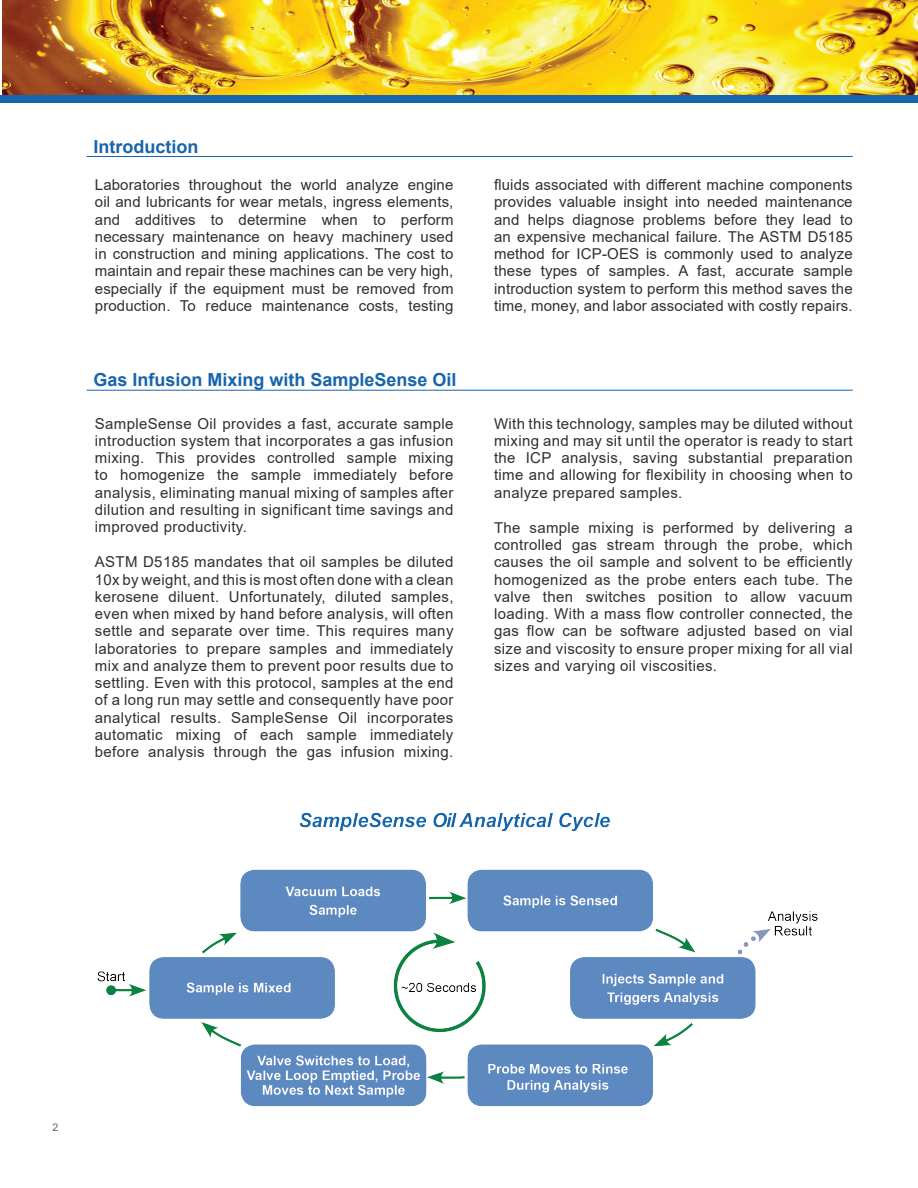
<style>
.page{position:relative;width:918px;height:1188px;background:#fff}
.page>*{position:absolute;margin:0;border:0;box-sizing:border-box;transform-origin:0 0}
.t1{font:700 18px "Arial";color:#1765ac}
.t2{font:15px/17.2px "Arial";letter-spacing:.025em;color:#312f30;text-align:justify}
.t3{font:10.5px "Arial";color:#636366}
</style>
<div class="page">
<img style="left:2px;top:0;width:916px;height:96px">
<hr style="left:87px;top:156px;width:766px;height:1px;background:#1765ac">
<hr style="left:87px;top:390px;width:766px;height:1px;background:#1765ac">
<img style="left:97px;top:812px;width:721px;height:295px">
<div style="left:0;top:96px;width:918px;height:7px;background:#1765ac"></div>
<p class="t1" style="left:93px;top:134px;width:106px">Introduction</p>
<p class="t2" style="left:95px;top:176px;width:360px">Laboratories throughout the world analyze engine oil and lubricants for wear metals, ingress elements, and additives to determine when to perform necessary maintenance on heavy machinery used in construction and mining applications. The cost to maintain and repair these machines can be very high, especially if the equipment must be removed from production. To reduce maintenance costs, testing</p>
<p class="t2" style="left:494px;top:176px;width:360px">fluids associated with different machine components provides valuable insight into needed maintenance and helps diagnose problems before they lead to an expensive mechanical failure. The ASTM D5185 method for ICP-OES is commonly used to analyze these types of samples. A fast, accurate sample introduction system to perform this method saves the time, money, and labor associated with costly repairs.</p>
<p class="t1" style="left:93px;top:367px;width:365px">Gas Infusion Mixing with SampleSense Oil</p>
<p class="t2" style="left:95px;top:415px;width:360px">SampleSense Oil provides a fast, accurate sample introduction system that incorporates a gas infusion mixing. This provides controlled sample mixing to homogenize the sample immediately before analysis, eliminating manual mixing of samples after dilution and resulting in significant time savings and improved productivity.</p>
<p class="t2" style="left:95px;top:553px;width:360px">ASTM D5185 mandates that oil samples be diluted 10x by weight, and this is most often done with a clean kerosene diluent. Unfortunately, diluted samples, even when mixed by hand before analysis, will often settle and separate over time. This requires many laboratories to prepare samples and immediately mix and analyze them to prevent poor results due to settling. Even with this protocol, samples at the end of a long run may settle and consequently have poor analytical results. SampleSense Oil incorporates automatic mixing of each sample immediately before analysis through the gas infusion mixing.</p>
<p class="t2" style="left:494px;top:415px;width:360px">With this technology, samples may be diluted without mixing and may sit until the operator is ready to start the ICP analysis, saving substantial preparation time and allowing for flexibility in choosing when to analyze prepared samples.</p>
<p class="t2" style="left:494px;top:519px;width:360px">The sample mixing is performed by delivering a controlled gas stream through the probe, which causes the oil sample and solvent to be efficiently homogenized as the probe enters each tube. The valve then switches position to allow vacuum loading. With a mass flow controller connected, the gas flow can be software adjusted based on vial size and viscosity to ensure proper mixing for all vial sizes and varying oil viscosities.</p>
<p class="t3" style="left:52px;top:1120px;width:7px">2</p>
</div>
